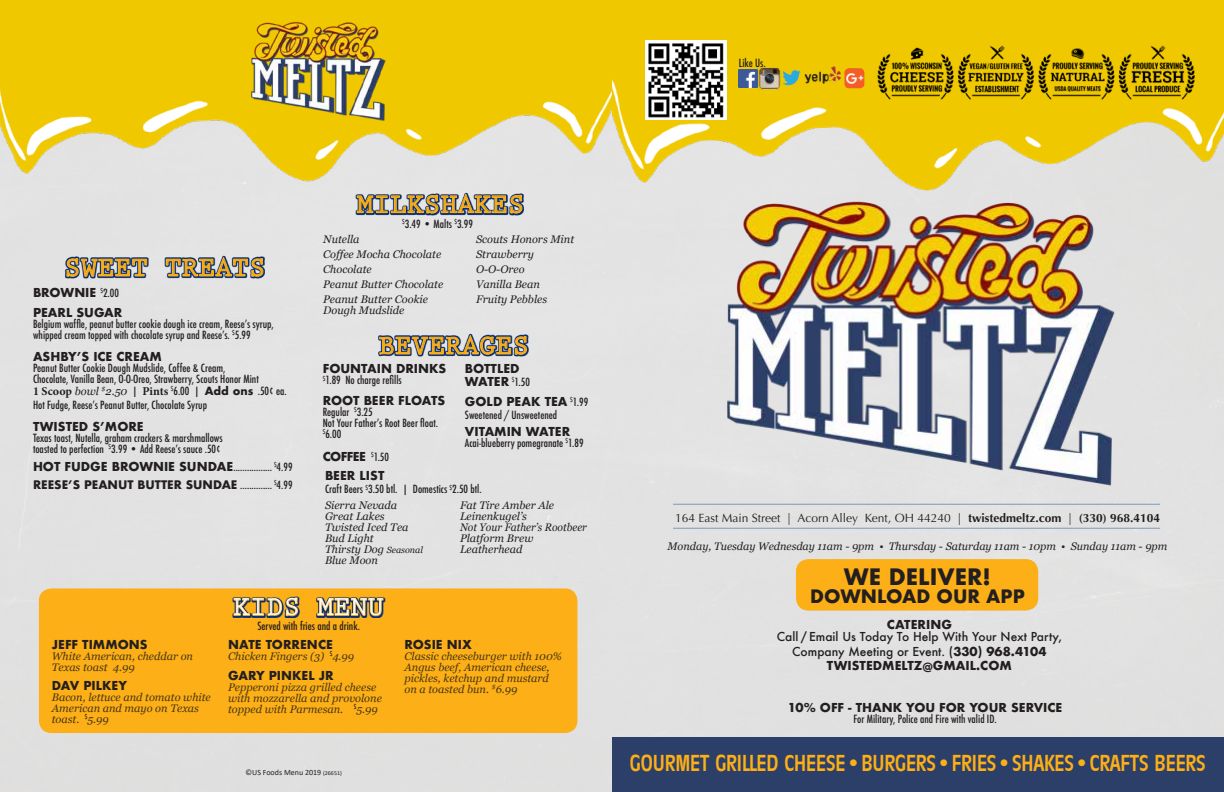
<style>
.page{position:relative;width:1224px;height:792px;background:#fff}
.page>*{position:absolute;margin:0;border:0;box-sizing:border-box;transform-origin:0 0}
.t1{font:700 28px "Prestige Elite Std";color:#fcaf17}
.t2{font:700 28px "Prestige Elite Std";color:#fff}
.t3{font:condensed 24px "Antique Oli T";color:#fcaf17}
.t4{font:700 22px "Futura";color:#231f20}
.t5{font:700 18px "Futura";color:#231f20}
.t6{font:700 12px/20px "Futura";color:#231f20}
.t7{font:500 12px/14.4px "Futura";color:#231f20;text-align:center}
.t8{font:12px "Optima";color:#231f20}
.t9{font:700 11.5px "Futura";color:#231f20}
.t10{font:500 condensed 11px/11px "Futura";color:#231f20}
.t11{font:italic 11px/11px "Georgia";color:#231f20}
.t12{font:italic 11px/11px "Georgia";color:#4a3714}
.t13{font:8px "Calibri";color:#231f20}
.s1{font-weight:500;font-stretch:condensed;font-size:11px}
.s2{font-family:"Minion Pro";font-weight:700;font-stretch:normal;font-size:12px}
.s3{font-family:"Georgia";font-weight:400;font-style:italic;font-stretch:normal}
.s4{font-weight:700;font-stretch:normal}
.s5{font-size:9px}
.s6{font-size:6px}
.s7{font-weight:700}
</style>
<div class="page">
<div style="left:0;top:260px;width:1224px;height:532px;background:#e2e2e2"></div>
<div style="left:796px;top:560px;width:242px;height:50px;background:#fcaf17;border-radius:12px"></div>
<div style="left:796px;top:559px;width:242px;height:52px;border:1px solid #fcaf17;border-radius:12px"></div>
<img style="left:612px;top:0;width:612px;height:273px">
<img style="left:739px;top:68px;width:41px;height:21px">
<svg style="left:782px;top:70px;width:17px;height:15px"></svg>
<img style="left:799px;top:64px;width:48px;height:21px">
<img style="left:0;top:0;width:612px;height:260px">
<svg style="left:65px;top:256px;width:200px;height:23px"></svg>
<svg style="left:66px;top:257px;width:82px;height:20px;background:#837c6a"></svg>
<svg style="left:165px;top:256px;width:99px;height:21px;background:#8e8879"></svg>
<div style="left:39px;top:589px;width:538px;height:144px;background:#fcaf17;border-radius:12px"></div>
<div style="left:39px;top:588px;width:538px;height:145px;border:1px solid #fcaf17;border-radius:12px"></div>
<svg style="left:232px;top:596px;width:153px;height:22px"></svg>
<svg style="left:233px;top:597px;width:66px;height:20px"></svg>
<svg style="left:317px;top:598px;width:67px;height:19px"></svg>
<svg style="left:378px;top:334px;width:151px;height:23px"></svg>
<svg style="left:378px;top:334px;width:150px;height:22px;background:#888376"></svg>
<img style="left:645px;top:40px;width:81px;height:80px">
<img style="left:711px;top:188px;width:411px;height:304px">
<img style="left:246px;top:18px;width:141px;height:105px">
<hr style="left:673px;top:504px;width:487px;height:1px;background:#7d98b9">
<hr style="left:673px;top:528px;width:487px;height:1px;background:#7d98b9">
<img style="left:845px;top:68px;width:19px;height:20px">
<svg style="left:355px;top:192px;width:169px;height:23px"></svg>
<svg style="left:356px;top:193px;width:167px;height:21px;background:#8e8777"></svg>
<img style="left:875px;top:46px;width:321px;height:54px">
<div style="left:612px;top:737px;width:612px;height:55px;background:#2c3f68"></div>
<p class="t10" style="left:739px;top:57px;width:28px">Like Us.</p>
<h1 class="t1" style="left:64px;top:252px;width:203px">SWEET TREATS</h1>
<p class="t6" style="left:33px;top:282px;width:91px">BROWNIE <sup>$</sup><span class="s1">2.00<br></span>PEARL SUGAR</p>
<p class="t10" style="left:33px;top:318px;width:242px">Belgium waffle, peanut butter cookie dough ice cream, Reese’s syrup, whipped cream topped with chocolate syrup and Reese’s. <sup>$</sup>5.99</p>
<p class="t6" style="left:33px;top:346px;width:130px">ASHBY’S ICE CREAM</p>
<p class="t10" style="left:33px;top:362px;width:227px">Peanut Butter Cookie Dough Mudslide, Coffee &amp; Cream,<br>Chocolate, Vanilla Bean, O-O-Oreo, Strawberry, Scouts Honor Mint</p>
<p class="t10" style="left:33px;top:384px;width:255px;line-height:14px"><span class="s2">1 Scoop</span> <span class="s3">bowl</span> <sup>$</sup><span class="s3">2.50</span> | <span class="s2">Pints</span> <sup>$</sup>6.00 | <span class="s4">Add ons</span> .50¢ ea.<br>Hot Fudge, Reese’s Peanut Butter, Chocolate Syrup</p>
<p class="t6" style="left:33px;top:417px;width:112px">TWISTED S’MORE</p>
<p class="t10" style="left:33px;top:433px;width:191px">Texas toast, Nutella, graham crackers &amp; marshmallows toasted to perfection <sup>$</sup>3.99 • Add Reese’s sauce .50¢</p>
<p class="t6" style="left:33px;top:457px;width:261px">HOT FUDGE BROWNIE SUNDAE<span class="s1">.................</span> <sup>$</sup><span class="s1">4.99</span></p>
<p class="t9" style="left:33px;top:476px;width:261px">REESE’S PEANUT BUTTER SUNDAE <span class="s1">..............</span> <sup>$</sup><span class="s1">4.99</span></p>
<h1 class="t1" style="left:357px;top:189px;width:169px">MILKSHAKES</h1>
<p class="t11" style="left:323px;top:231px;width:122px;line-height:15px">Nutella<br>Coffee Mocha Chocolate<br>Chocolate<br>Peanut Butter Chocolate<br>Peanut Butter Cookie</p>
<p class="t11" style="left:323px;top:304px;width:83px">Dough Mudslide</p>
<p class="t10" style="left:402px;top:218px;width:72px"><sup>$</sup>3.49 • Malts <sup>$</sup>3.99</p>
<p class="t11" style="left:476px;top:231px;width:100px;line-height:15px">Scouts Honors Mint<br>Strawberry<br>O-O-Oreo<br>Vanilla Bean<br>Fruity Pebbles</p>
<h1 class="t1" style="left:378px;top:330px;width:153px">BEVERAGES</h1>
<p class="t6" style="left:323px;top:359px;width:125px">FOUNTAIN DRINKS</p>
<p class="t10" style="left:323px;top:375px;width:81px"><sup>$</sup>1.89 No charge refills</p>
<p class="t6" style="left:323px;top:390px;width:124px">ROOT BEER FLOATS</p>
<p class="t10" style="left:323px;top:406px;width:117px">Regular <sup>$</sup>3.25<br>Not Your Father’s Root Beer float. <sup>$</sup>6.00</p>
<p class="t6" style="left:323px;top:446px;width:68px">COFFEE <sup>$</sup><span class="s1">1.50</span></p>
<p class="t6" style="left:465px;top:363px;width:67px;line-height:12.4px">BOTTLED<br>WATER <sup>$</sup><span class="s1">1.50</span></p>
<p class="t6" style="left:465px;top:392px;width:125px">GOLD PEAK TEA <sup>$</sup><span class="s1">1.99</span></p>
<p class="t10" style="left:465px;top:410px;width:94px">Sweetened / Unsweetened</p>
<p class="t6" style="left:465px;top:422px;width:107px">VITAMIN WATER</p>
<p class="t10" style="left:465px;top:438px;width:120px">Acai-blueberry pomegranate <sup>$</sup>1.89</p>
<p class="t6" style="left:325px;top:466px;width:61px">BEER LIST</p>
<p class="t10" style="left:325px;top:484px;width:158px">Craft Beers <sup>$</sup>3.50 btl. | Domestics <sup>$</sup>2.50 btl.</p>
<p class="t11" style="left:325px;top:499px;width:100px">Sierra Nevada<br>Great Lakes<br>Twisted Iced Tea<br>Bud Light<br>Thirsty Dog <span class="s5">Seasonal<br></span>Blue Moon</p>
<p class="t11" style="left:460px;top:499px;width:129px">Fat Tire Amber Ale<br>Leinenkugel’s<br>Not Your Father’s Rootbeer<br>Platform Brew<br>Leatherhead</p>
<h1 class="t2" style="left:233px;top:592px;width:153px">KIDS MENU</h1>
<p class="t6" style="left:52px;top:634px;width:97px">JEFF TIMMONS</p>
<p class="t12" style="left:52px;top:650px;width:143px">White American, cheddar on<br>Texas toast 4.99</p>
<p class="t6" style="left:52px;top:675px;width:77px">DAV PILKEY</p>
<p class="t12" style="left:52px;top:691px;width:160px">Bacon, lettuce and tomato white<br>American and mayo on Texas toast. <sup>$</sup>5.99</p>
<p class="t10" style="left:257px;top:621px;width:104px">Served with fries and a drink.</p>
<p class="t6" style="left:228px;top:634px;width:106px">NATE TORRENCE</p>
<p class="t12" style="left:228px;top:650px;width:127px">Chicken Fingers (3) <sup>$</sup>4.99</p>
<p class="t6" style="left:228px;top:665px;width:107px">GARY PINKEL JR</p>
<p class="t12" style="left:228px;top:681px;width:155px">Pepperoni pizza grilled cheese with mozzarella and provolone topped with Parmesan. <sup>$</sup>5.99</p>
<p class="t13" style="left:246px;top:767px;width:98px">©US Foods Menu 2019 <span class="s6">(26651)</span></p>
<p class="t6" style="left:404px;top:634px;width:69px">ROSIE NIX</p>
<p class="t12" style="left:404px;top:650px;width:159px">Classic cheeseburger with 100%<br>Angus beef, American cheese, pickles, ketchup and mustard on a toasted bun. <sup>$</sup>6.99</p>
<p class="t8" style="left:675px;top:511px;width:487px">164 East Main Street | Acorn Alley Kent, OH 44240 | <span class="s7">twistedmeltz.com</span> | <span class="s7">(330) 968.4104</span></p>
<p class="t11" style="left:668px;top:540px;width:501px">Monday, Tuesday Wednesday 11am - 9pm • Thursday - Saturday 11am - 10pm • Sunday 11am - 9pm</p>
<h3 class="t4" style="left:844px;top:561px;width:149px">WE DELIVER!</h3>
<h3 class="t5" style="left:810px;top:584px;width:216px">DOWNLOAD OUR APP</h3>
<p class="t6" style="left:887px;top:615px;width:67px">CATERING</p>
<p class="t7" style="left:777px;top:630px;width:287px">Call / Email Us Today To Help With Your Next Party,<br>Company Meeting or Event. (<span class="s7">330) 968.4104<br>TWISTEDMELTZ@GMAIL.COM</span></p>
<p class="t6" style="left:788px;top:697px;width:276px">10% OFF - THANK YOU FOR YOUR SERVICE</p>
<p class="t10" style="left:853px;top:713px;width:145px">For Military, Police and Fire with valid ID.</p>
<h2 class="t3" style="left:630px;top:750px;width:577px">GOURMET GRILLED CHEESE•BURGERS•FRIES•SHAKES•CRAFTS BEERS</h2>
</div>
